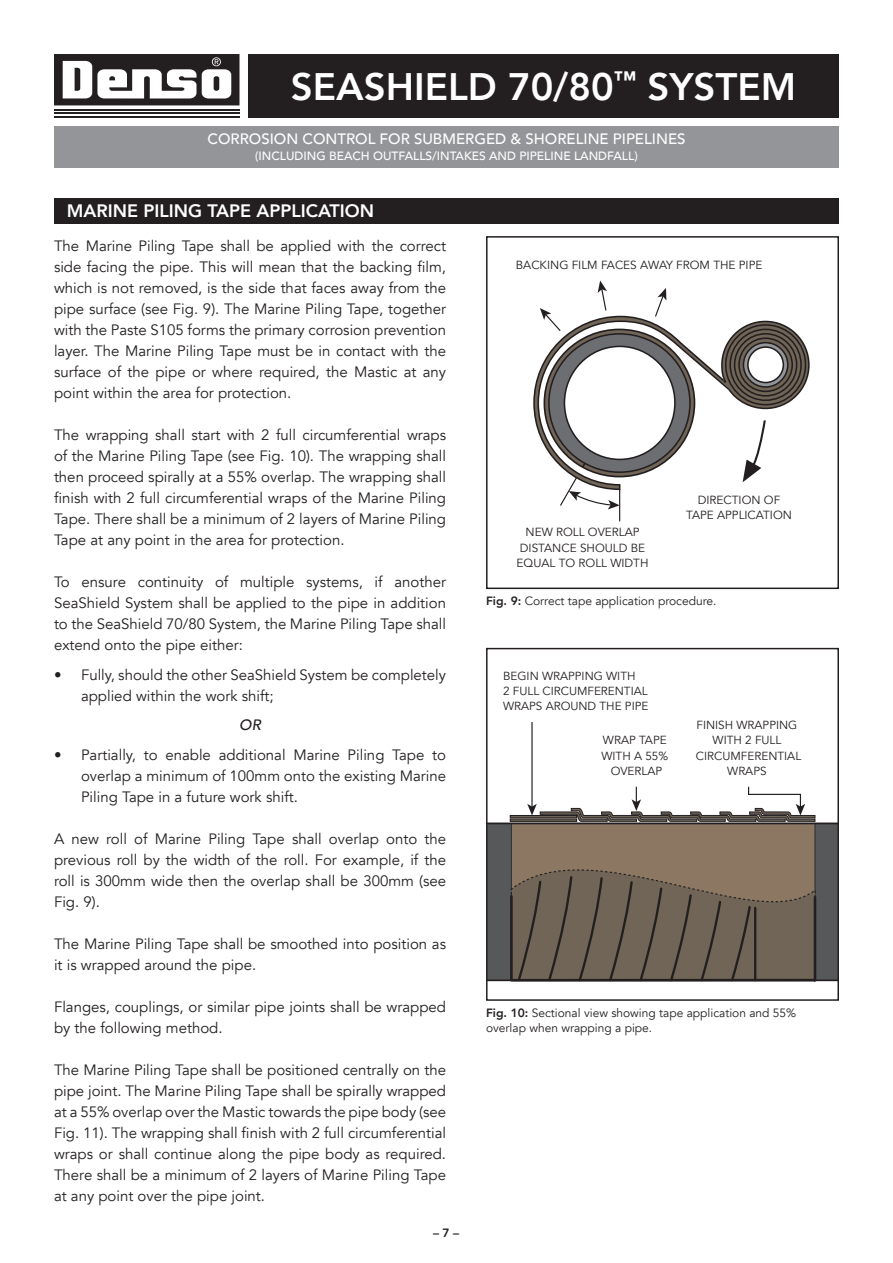
<style>
.page{position:relative;width:893px;height:1263px;background:#fff}
.page>*{position:absolute;margin:0;border:0;box-sizing:border-box;transform-origin:0 0}
.t1{font:800 38.25px "Avenir";color:#fff}
.t2{font:800 18px "Avenir";color:#fff}
.t3{font:15px/21px "Avenir";color:#231f20;text-align:justify}
.t4{font:500 15px "Avenir";color:#fff}
.t5{font:italic 500 15px "Avenir";color:#231f20}
.t6{font:12px/15px "Avenir";color:#231f20}
.t7{font:500 12px "Avenir";color:#fff}
.t8{font:800 12px "Avenir";color:#231f20}
.t9{font:11.7px/15.3px "Avenir";color:#231f20;text-align:center}
.s1{font-weight:800}
</style>
<div class="page">
<hr style="left:54px;top:109px;width:186px;height:2px;background:#231f20">
<hr style="left:54px;top:113px;width:185px;height:1px;background:#231f20">
<hr style="left:54px;top:116px;width:186px;height:2px;background:#231f20">
<svg style="left:54px;top:54px;width:185px;height:51px"></svg>
<div style="left:248px;top:54px;width:591px;height:64px;background:#231f20"></div>
<div style="left:54px;top:126px;width:785px;height:41px;background:#939598"></div>
<hr style="left:619px;top:489px;width:1px;height:32px;background:#231f20">
<svg style="left:533px;top:280px;width:277px;height:229px"></svg>
<div style="left:486px;top:236px;width:353px;height:353px;border:2px solid #231f20"></div>
<svg style="left:487px;top:823px;width:351px;height:157px;background:#5e5b5a"></svg>
<div style="left:511px;top:828px;width:305px;height:46px;background:#8c7862"></div>
<svg style="left:509px;top:874px;width:309px;height:108px;background:#6d6154"></svg>
<div style="left:510px;top:819px;width:67px;height:3px;border:1px solid #231f20"></div>
<div style="left:510px;top:815px;width:67px;height:3px;border:1px solid #231f20"></div>
<hr style="left:531px;top:722px;width:2px;height:85px;background:#231f20">
<svg style="left:527px;top:787px;width:289px;height:35px"></svg>
<hr style="left:749px;top:794px;width:51px;height:1px;background:#231f20">
<hr style="left:487px;top:822px;width:351px;height:2px;background:#231f20">
<hr style="left:487px;top:979px;width:351px;height:2px;background:#231f20">
<div style="left:486px;top:648px;width:353px;height:353px;border:2px solid #231f20"></div>
<div style="left:54px;top:198px;width:785px;height:25px;background:#231f20"></div>
<h1 class="t1" style="left:291px;top:64px;width:507px">SEASHIELD 70/80<sup>™</sup> SYSTEM</h1>
<p class="t4" style="left:207px;top:133px;width:479px">CORROSION CONTROL FOR SUBMERGED &amp; SHORELINE PIPELINES</p>
<p class="t7" style="left:255px;top:151px;width:384px">(INCLUDING BEACH OUTFALLS/INTAKES AND PIPELINE LANDFALL)</p>
<p class="t2" style="left:67px;top:204px;width:309px">MARINE PILING TAPE APPLICATION</p>
<p class="t3" style="left:54px;top:237px;width:394px">The Marine Piling Tape shall be applied with the correct side facing the pipe. This will mean that the backing film, which is not removed, is the side that faces away from the pipe surface (see Fig. 9). The Marine Piling Tape, together with the Paste S105 forms the primary corrosion prevention layer. The Marine Piling Tape must be in contact with the surface of the pipe or where required, the Mastic at any point within the area for protection.</p>
<p class="t3" style="left:54px;top:426px;width:394px">The wrapping shall start with 2 full circumferential wraps of the Marine Piling Tape (see Fig. 10). The wrapping shall then proceed spirally at a 55% overlap. The wrapping shall finish with 2 full circumferential wraps of the Marine Piling Tape. There shall be a minimum of 2 layers of Marine Piling Tape at any point in the area for protection.</p>
<p class="t3" style="left:54px;top:573px;width:394px">To ensure continuity of multiple systems, if another SeaShield System shall be applied to the pipe in addition to the SeaShield 70/80 System, the Marine Piling Tape shall extend onto the pipe either:</p>
<p class="t3" style="left:81px;top:665px;width:367px;text-indent:-27px">• Fully, should the other SeaShield System be completely applied within the work shift;</p>
<p class="t5" style="left:239px;top:716px;width:23px">OR</p>
<p class="t3" style="left:81px;top:745px;width:367px;text-indent:-27px">• Partially, to enable additional Marine Piling Tape to overlap a minimum of 100mm onto the existing Marine Piling Tape in a future work shift.</p>
<p class="t3" style="left:54px;top:829px;width:394px">A new roll of Marine Piling Tape shall overlap onto the previous roll by the width of the roll. For example, if the roll is 300mm wide then the overlap shall be 300mm (see Fig. 9).</p>
<p class="t3" style="left:54px;top:934px;width:394px">The Marine Piling Tape shall be smoothed into position as it is wrapped around the pipe.</p>
<p class="t3" style="left:54px;top:997px;width:394px">Flanges, couplings, or similar pipe joints shall be wrapped by the following method.</p>
<p class="t3" style="left:54px;top:1060px;width:394px">The Marine Piling Tape shall be positioned centrally on the pipe joint. The Marine Piling Tape shall be spirally wrapped at a 55% overlap over the Mastic towards the pipe body (see Fig. 11). The wrapping shall finish with 2 full circumferential wraps or shall continue along the pipe body as required.<br>There shall be a minimum of 2 layers of Marine Piling Tape at any point over the pipe joint.</p>
<p class="t8" style="left:433px;top:1228px;width:28px">– 7 –</p>
<p class="t9" style="left:516px;top:257px;width:248px">BACKING FILM FACES AWAY FROM THE PIPE</p>
<p class="t9" style="left:517px;top:525px;width:133px">NEW ROLL OVERLAP<br>DISTANCE SHOULD BE<br>EQUAL TO ROLL WIDTH</p>
<p class="t9" style="left:686px;top:492px;width:108px">DIRECTION OF<br>TAPE APPLICATION</p>
<p class="t6" style="left:486px;top:595px;width:232px"><span class="s1">Fig. 9:</span> Correct tape application procedure.</p>
<p class="t9" style="left:503px;top:668px;width:147px;text-align:left">BEGIN WRAPPING WITH<br>2 FULL CIRCUMFERENTIAL<br>WRAPS AROUND THE PIPE</p>
<p class="t9" style="left:601px;top:733px;width:68px">WRAP TAPE<br>WITH A 55%<br>OVERLAP</p>
<p class="t9" style="left:696px;top:717px;width:107px">FINISH WRAPPING<br>WITH 2 FULL<br>CIRCUMFERENTIAL<br>WRAPS</p>
<p class="t6" style="left:486px;top:1007px;width:312px"><span class="s1">Fig. 10:</span> Sectional view showing tape application and 55% overlap when wrapping a pipe.</p>
</div>
